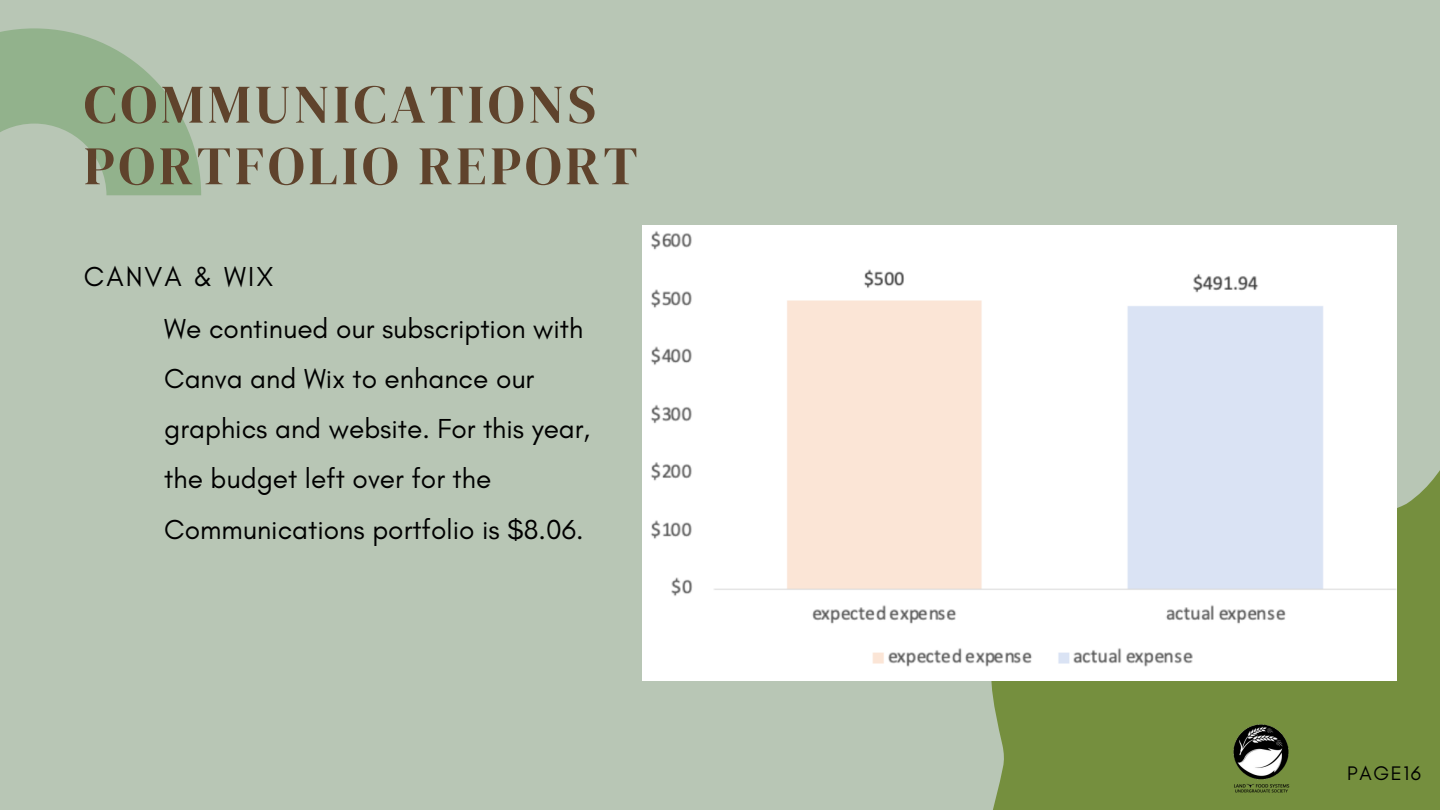
<style>
.page{position:relative;width:1440px;height:810px;background:#b8c6b5}
.page>*{position:absolute;margin:0;border:0;box-sizing:border-box;transform-origin:0 0}
.t1{font:54.3px/61.6px "DM Serif Display";letter-spacing:.075em;color:#5f432c}
.t2{font:28px/50.2px "Glacial Indifference";color:#000}
.t3{font:28px "Glacial Indifference";letter-spacing:.075em;color:#000}
.t4{font:20px "Glacial Indifference";letter-spacing:.08em;color:#000}
</style>
<div class="page">
<svg style="left:724px;top:225px;width:716px;height:585px;fill:#758f3e"></svg>
<svg style="left:0;top:28px;width:201px;height:167px"></svg>
<img style="left:1217px;top:707px;width:88px;height:103px">
<img style="left:643px;top:226px;width:753px;height:454px">
<h3 class="t1" style="left:84px;top:73px;width:555px">COMMUNICATIONS<br>PORTFOLIO REPORT</h3>
<p class="t3" style="left:84px;top:259px;width:191px">CANVA &amp; WIX</p>
<p class="t2" style="left:164px;top:303px;width:427px">We continued our subscription with<br>Canva and Wix to enhance our graphics and website. For this year, the budget left over for the<br>Communications portfolio is $8.06.</p>
<p class="t4" style="left:1347px;top:761px;width:75px">PAGE16</p>
</div>
